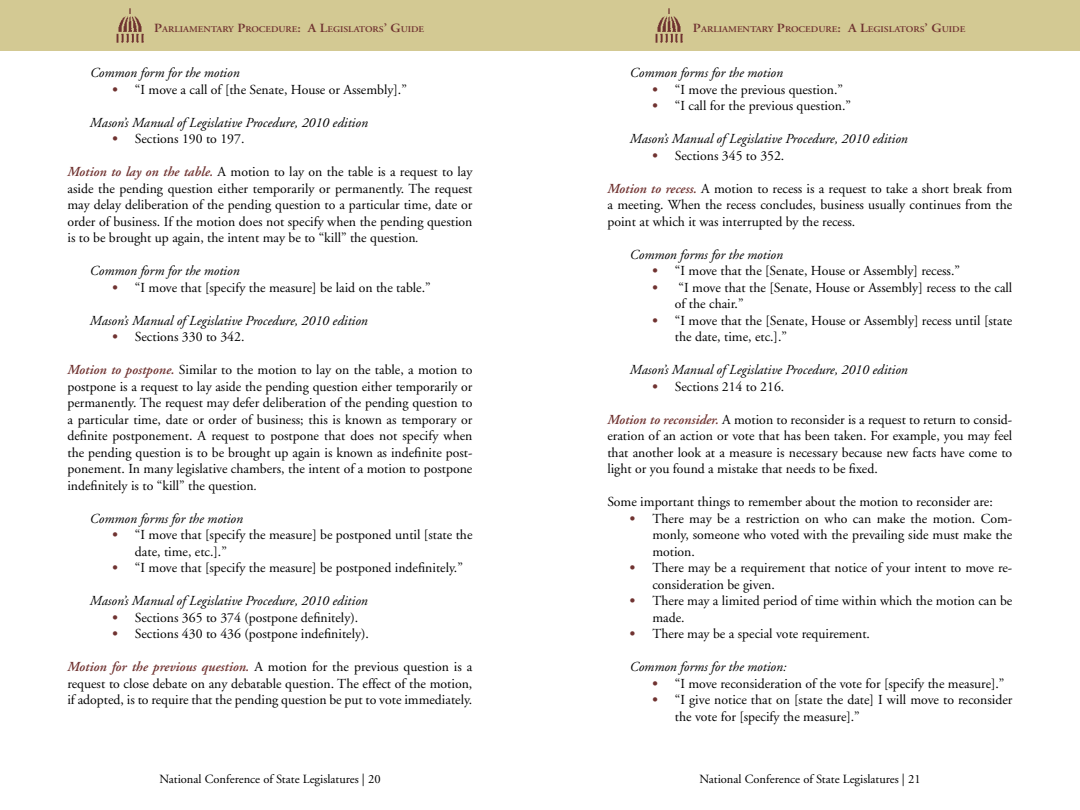
<style>
.page{position:relative;width:1080px;height:810px;background:#fff}
.page>*{position:absolute;margin:0;border:0;box-sizing:border-box;transform-origin:0 0}
.t1{font:13.75px/16.5px "Adobe Garamond";color:#000;text-align:justify}
.t2{font:italic 13.75px "Adobe Garamond";color:#000}
.t3{font:12.5px "Adobe Garamond";color:#000}
.t4{font:600 8.75px "Adobe Garamond";color:#703331;scale:1.09 1}
.t5{font:600 8.75px "Adobe Garamond";color:#703331;scale:1.1 1}
.s1{font-size:12.5px}
.s2{font-weight:700;color:#703331}
.s3{font-weight:600;font-style:italic;color:#703331}
.s4{font-style:italic}
</style>
<div class="page">
<div style="left:540px;top:0;width:540px;height:50px;background:#d3c993"></div>
<div style="left:0;top:0;width:540px;height:50px;background:#d3c993"></div>
<img style="left:655px;top:9px;width:28px;height:33px">
<img style="left:116px;top:9px;width:28px;height:33px">
<p class="t4" style="left:154px;top:25px;width:249px"><span class="s1">P</span>ARLIAMENTARY <span class="s1">P</span>ROCEDURE<span class="s1">: A L</span>EGISLATORS<span class="s1">’ G</span>UIDE</p>
<p class="t5" style="left:693px;top:25px;width:249px"><span class="s1">P</span>ARLIAMENTARY <span class="s1">P</span>ROCEDURE<span class="s1">: A L</span>EGISLATORS<span class="s1">’ G</span>UIDE</p>
<p class="t2" style="left:90px;top:66px;width:151px">Common form for the motion</p>
<p class="t1" style="left:112px;top:82px;width:296px"><span class="s2">•</span> “I move a call of [the Senate, House or Assembly].”</p>
<p class="t2" style="left:90px;top:115px;width:279px">Mason’s Manual of Legislative Procedure, 2010 edition</p>
<p class="t1" style="left:112px;top:131px;width:134px"><span class="s2">•</span> Sections 190 to 197.</p>
<p class="t1" style="left:67px;top:164px;width:407px"><span class="s3">Motion to lay on the table.</span> A motion to lay on the table is a request to lay aside the pending question either temporarily or permanently. The request may delay deliberation of the pending question to a particular time, date or order of business. If the motion does not specify when the pending question is to be brought up again, the intent may be to “kill” the question<span class="s4">.</span></p>
<p class="t2" style="left:90px;top:264px;width:151px">Common form for the motion</p>
<p class="t1" style="left:112px;top:280px;width:320px"><span class="s2">•</span> “I move that [specify the measure] be laid on the table.”</p>
<p class="t2" style="left:90px;top:313px;width:279px">Mason’s Manual of Legislative Procedure, 2010 edition</p>
<p class="t1" style="left:112px;top:329px;width:134px"><span class="s2">•</span> Sections 330 to 342.</p>
<p class="t1" style="left:67px;top:362px;width:407px"><span class="s3">Motion to postpone.</span> Similar to the motion to lay on the table, a motion to postpone is a request to lay aside the pending question either temporarily or permanently. The request may defer deliberation of the pending question to a particular time, date or order of business; this is known as temporary or definite postponement. A request to postpone that does not specify when the pending question is to be brought up again is known as indefinite post‑ ponement. In many legislative chambers, the intent of a motion to postpone indefinitely is to “kill” the question<span class="s4">.</span></p>
<p class="t2" style="left:90px;top:511px;width:155px">Common forms for the motion</p>
<p class="t1" style="left:135px;top:527px;width:339px;text-indent:-22px"><span class="s2">•</span> “I move that [specify the measure] be postponed until [state the date, time, etc.].”</p>
<p class="t1" style="left:112px;top:560px;width:352px"><span class="s2">•</span> “I move that [specify the measure] be postponed indefinitely.”</p>
<p class="t2" style="left:90px;top:594px;width:279px">Mason’s Manual of Legislative Procedure, 2010 edition</p>
<p class="t1" style="left:112px;top:610px;width:247px"><span class="s2">•</span> Sections 365 to 374 (postpone definitely).</p>
<p class="t1" style="left:112px;top:626px;width:258px"><span class="s2">•</span> Sections 430 to 436 (postpone indefinitely).</p>
<p class="t1" style="left:67px;top:659px;width:407px"><span class="s3">Motion for the previous question.</span> A motion for the previous question is a request to close debate on any debatable question. The effect of the motion, if adopted, is to require that the pending question be put to vote immediately.</p>
<p class="t2" style="left:630px;top:66px;width:155px">Common forms for the motion</p>
<p class="t1" style="left:652px;top:82px;width:192px"><span class="s2">•</span> “I move the previous question.”</p>
<p class="t1" style="left:652px;top:98px;width:200px"><span class="s2">•</span> “I call for the previous question.”</p>
<p class="t2" style="left:630px;top:132px;width:279px">Mason’s Manual of Legislative Procedure, 2010 edition</p>
<p class="t1" style="left:652px;top:148px;width:133px"><span class="s2">•</span> Sections 345 to 352.</p>
<p class="t1" style="left:607px;top:181px;width:407px"><span class="s3">Motion to recess.</span> A motion to recess is a request to take a short break from a meeting. When the recess concludes, business usually continues from the point at which it was interrupted by the recess.</p>
<p class="t2" style="left:630px;top:247px;width:155px">Common forms for the motion</p>
<p class="t1" style="left:652px;top:263px;width:309px"><span class="s2">•</span> “I move that the [Senate, House or Assembly] recess.”</p>
<p class="t1" style="left:675px;top:280px;width:339px;text-indent:-22px"><span class="s2">•</span> “I move that the [Senate, House or Assembly] recess to the call of the chair.”</p>
<p class="t1" style="left:675px;top:313px;width:339px;text-indent:-22px"><span class="s2">•</span> “I move that the [Senate, House or Assembly] recess until [state the date, time, etc.].”</p>
<p class="t2" style="left:630px;top:363px;width:279px">Mason’s Manual of Legislative Procedure, 2010 edition</p>
<p class="t1" style="left:652px;top:379px;width:134px"><span class="s2">•</span> Sections 214 to 216.</p>
<p class="t1" style="left:607px;top:412px;width:406px"><span class="s3">Motion to reconsider.</span> A motion to reconsider is a request to return to consid‑ eration of an action or vote that has been taken. For example, you may feel that another look at a measure is necessary because new facts have come to light or you found a mistake that needs to be fixed.</p>
<p class="t1" style="left:607px;top:494px;width:387px">Some important things to remember about the motion to reconsider are:</p>
<p class="t1" style="left:652px;top:511px;width:362px;text-indent:-22px"><span class="s2">•</span> There may be a restriction on who can make the motion. Com‑ monly, someone who voted with the prevailing side must make the motion.</p>
<p class="t1" style="left:652px;top:560px;width:361px;text-indent:-22px"><span class="s2">•</span> There may be a requirement that notice of your intent to move re‑ consideration be given.</p>
<p class="t1" style="left:652px;top:593px;width:361px;text-indent:-22px"><span class="s2">•</span> There may a limited period of time within which the motion can be made.</p>
<p class="t1" style="left:630px;top:626px;width:242px"><span class="s2">•</span> There may be a special vote requirement.</p>
<p class="t2" style="left:630px;top:660px;width:158px">Common forms for the motion:</p>
<p class="t1" style="left:652px;top:676px;width:354px"><span class="s2">•</span> “I move reconsideration of the vote for [specify the measure].”</p>
<p class="t1" style="left:675px;top:692px;width:339px;text-indent:-22px"><span class="s2">•</span> “I give notice that on [state the date] I will move to reconsider the vote for [specify the measure].”</p>
<p class="t3" style="left:159px;top:773px;width:223px">National Conference of State Legislatures | 20</p>
<p class="t3" style="left:699px;top:773px;width:223px">National Conference of State Legislatures | 21</p>
</div>
